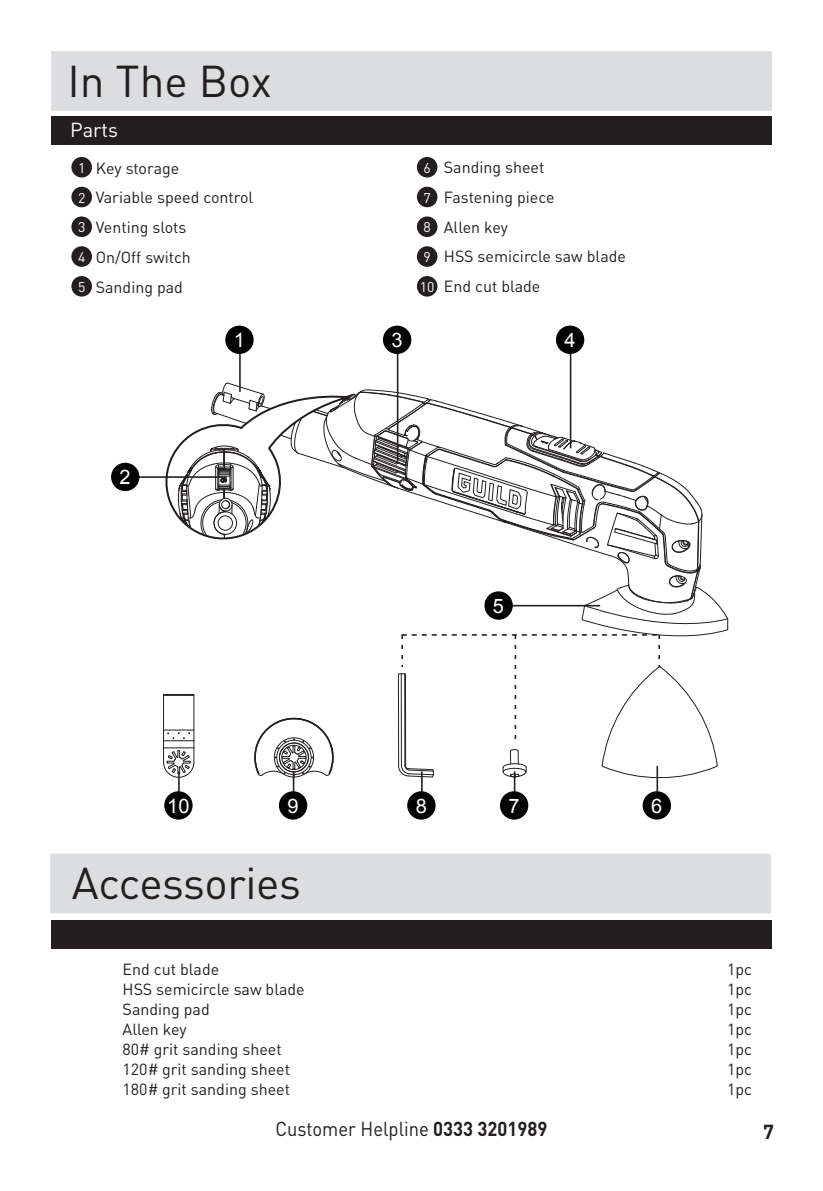
<style>
.page{position:relative;width:823px;height:1191px;background:#fff}
.page>*{position:absolute;margin:0;border:0;box-sizing:border-box;transform-origin:0 0}
.t1{font:44px "DIN";letter-spacing:-.01em;color:#231f20}
.t2{font:20px "DIN";color:#231f20;scale:.92 1}
.t3{font:20px "Arial";color:#fff}
.t4{font:20px "DIN";color:#fff}
.t5{font:700 20px "DIN";color:#231f20}
.t6{font:16px/29.8px "DIN";color:#231f20}
.t7{font:14px/29.8px "DIN";color:#fff}
.s1{font-weight:700}
</style>
<div class="page">
<div style="left:51px;top:51px;width:720px;height:60px;background:#dcdddf"></div>
<div style="left:51px;top:116px;width:720px;height:29px;background:#231f20"></div>
<div style="left:71px;top:157px;width:21px;height:20px;background:#231f20;border-radius:50%"></div>
<div style="left:71px;top:187px;width:21px;height:20px;background:#231f20;border-radius:50%"></div>
<div style="left:71px;top:216px;width:21px;height:21px;background:#231f20;border-radius:50%"></div>
<div style="left:416px;top:216px;width:21px;height:21px;background:#231f20;border-radius:50%"></div>
<div style="left:71px;top:246px;width:21px;height:21px;background:#231f20;border-radius:50%"></div>
<div style="left:71px;top:276px;width:21px;height:20px;background:#231f20;border-radius:50%"></div>
<div style="left:416px;top:157px;width:21px;height:20px;background:#231f20;border-radius:50%"></div>
<div style="left:416px;top:187px;width:21px;height:20px;background:#231f20;border-radius:50%"></div>
<div style="left:416px;top:246px;width:21px;height:21px;background:#231f20;border-radius:50%"></div>
<div style="left:416px;top:276px;width:21px;height:20px;background:#231f20;border-radius:50%"></div>
<div style="left:50px;top:853px;width:720px;height:60px;background:#dcdddf;border:2px solid #dcdddf"></div>
<div style="left:51px;top:920px;width:720px;height:29px;background:#231f20"></div>
<div style="left:642px;top:791px;width:28px;height:28px;background:#030303;border-radius:50%"></div>
<div style="left:499px;top:791px;width:29px;height:28px;background:#030303;border-radius:50%"></div>
<div style="left:407px;top:791px;width:28px;height:28px;background:#030303;border-radius:50%"></div>
<div style="left:279px;top:791px;width:28px;height:28px;background:#030303;border-radius:50%"></div>
<div style="left:164px;top:791px;width:28px;height:28px;background:#030303;border-radius:50%"></div>
<hr style="left:239px;top:349px;width:1px;height:43px;background:#231f20">
<div style="left:225px;top:325px;width:28px;height:29px;background:#030303;border-radius:50%"></div>
<hr style="left:396px;top:349px;width:2px;height:112px;background:#231f20">
<div style="left:383px;top:325px;width:28px;height:29px;background:#030303;border-radius:50%"></div>
<hr style="left:569px;top:349px;width:2px;height:99px;background:#231f20">
<div style="left:555px;top:325px;width:29px;height:29px;background:#030303;border-radius:50%"></div>
<hr style="left:133px;top:476px;width:94px;height:2px;background:#231f20">
<div style="left:111px;top:463px;width:28px;height:28px;background:#030303;border-radius:50%"></div>
<svg style="left:156px;top:382px;width:572px;height:410px"></svg>
<h1 class="t1" style="left:67px;top:54px;width:206px">In The Box</h1>
<p class="t4" style="left:70px;top:117px;width:49px">Parts</p>
<p class="t7" style="left:78px;top:153px;width:9px;text-align:justify">1<br>2<br>3</p>
<p class="t7" style="left:78px;top:242px;width:9px">4<br>5</p>
<p class="t6" style="left:96px;top:153px;width:159px">Key storage<br>Variable speed control<br>Venting slots<br>On/Off switch<br>Sanding pad</p>
<p class="t7" style="left:423px;top:153px;width:9px">6<br>7</p>
<p class="t7" style="left:423px;top:212px;width:9px">8</p>
<p class="t7" style="left:419px;top:242px;width:16px">9<br>10</p>
<p class="t6" style="left:443px;top:152px;width:183px">Sanding sheet<br>Fastening piece<br>Allen key<br>HSS semicircle saw blade<br>End cut blade</p>
<p class="t3" style="left:119px;top:464px;width:13px">2</p>
<p class="t3" style="left:234px;top:327px;width:13px">1</p>
<p class="t3" style="left:391px;top:327px;width:13px">3</p>
<p class="t3" style="left:564px;top:327px;width:13px">4</p>
<p class="t3" style="left:492px;top:592px;width:13px">5</p>
<p class="t3" style="left:167px;top:792px;width:24px">10</p>
<p class="t3" style="left:287px;top:792px;width:13px">9</p>
<p class="t3" style="left:415px;top:792px;width:13px">8</p>
<p class="t3" style="left:508px;top:792px;width:13px">7</p>
<p class="t3" style="left:650px;top:792px;width:13px">6</p>
<h1 class="t1" style="left:72px;top:855px;width:230px">Accessories</h1>
<p class="t6" style="left:122px;top:954px;width:98px">End cut blade</p>
<p class="t6" style="left:726px;top:954px;width:26px">1pc</p>
<p class="t6" style="left:122px;top:974px;width:183px">HSS semicircle saw blade</p>
<p class="t6" style="left:726px;top:974px;width:26px">1pc</p>
<p class="t6" style="left:122px;top:994px;width:89px">Sanding pad</p>
<p class="t6" style="left:726px;top:994px;width:26px">1pc</p>
<p class="t6" style="left:122px;top:1014px;width:66px">Allen key</p>
<p class="t6" style="left:726px;top:1014px;width:26px">1pc</p>
<p class="t6" style="left:122px;top:1034px;width:160px">80# grit sanding sheet</p>
<p class="t6" style="left:726px;top:1034px;width:26px">1pc</p>
<p class="t6" style="left:122px;top:1054px;width:169px">120# grit sanding sheet</p>
<p class="t6" style="left:726px;top:1054px;width:26px">1pc</p>
<p class="t6" style="left:122px;top:1074px;width:169px">180# grit sanding sheet</p>
<p class="t6" style="left:726px;top:1074px;width:26px">1pc</p>
<p class="t2" style="left:275px;top:1116px;width:297px">Customer Helpline <span class="s1">0333 3201989</span></p>
<p class="t5" style="left:762px;top:1118px;width:12px">7</p>
</div>
